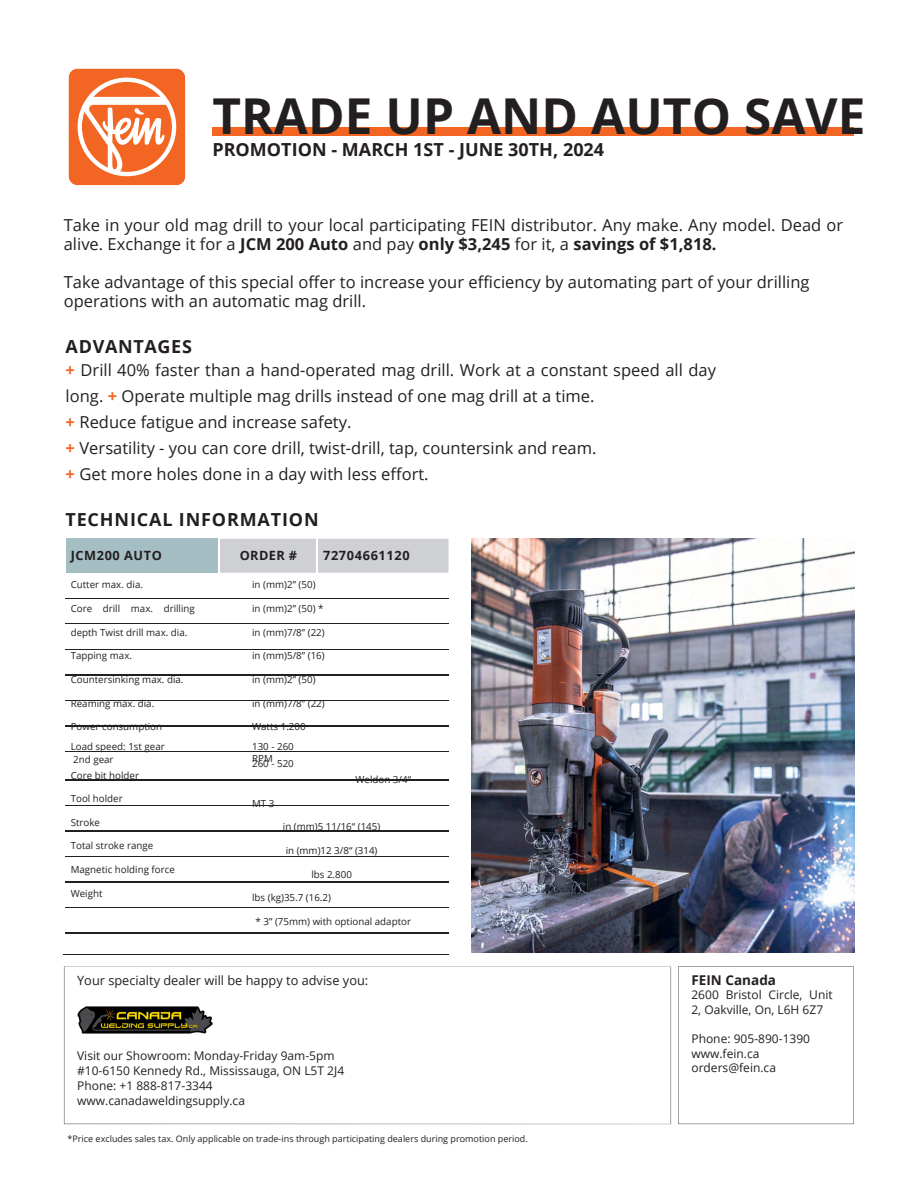
<style>
.page{position:relative;width:918px;height:1188px;background:#fff}
.page>*{position:absolute;margin:0;border:0;box-sizing:border-box;transform-origin:0 0}
.t1{font:700 49.5px "Open Sans";color:#231f20}
.t2{font:700 18px "Open Sans";color:#231f20}
.t3{font:700 18px "Open Sans";letter-spacing:.035em;color:#231f20}
.t4{font:16.5px/25.8px "Open Sans";color:#231f20}
.t5{font:700 13.5px "Open Sans";color:#231f20}
.t6{font:12.75px "Open Sans";color:#231f20}
.t7{font:700 12.75px "Open Sans";letter-spacing:.045em;color:#231f20}
.t8{font:12px/15px "Open Sans";color:#231f20}
.t9{font:9.75px "Open Sans";color:#231f20}
.t10{font:9px "Open Sans";color:#231f20}
.s1{font-weight:700}
.s2{font-weight:700;color:#f26522}
</style>
<div class="page">
<div style="left:64px;top:539px;width:155px;height:34px;background:#a4bec4"></div>
<div style="left:220px;top:539px;width:229px;height:34px;background:#ced0d4"></div>
<hr style="left:64px;top:539px;width:1px;height:34px;background:#fff">
<hr style="left:218px;top:539px;width:2px;height:34px;background:#fff">
<hr style="left:316px;top:539px;width:2px;height:34px;background:#fff">
<hr style="left:65px;top:598px;width:154px;height:1px;background:#231f20">
<hr style="left:219px;top:598px;width:98px;height:1px;background:#231f20">
<hr style="left:317px;top:598px;width:132px;height:1px;background:#231f20">
<hr style="left:65px;top:624px;width:154px;height:1px;background:#231f20">
<hr style="left:219px;top:624px;width:98px;height:1px;background:#231f20">
<hr style="left:317px;top:624px;width:132px;height:1px;background:#231f20">
<hr style="left:65px;top:649px;width:154px;height:1px;background:#231f20">
<hr style="left:219px;top:649px;width:98px;height:1px;background:#231f20">
<hr style="left:317px;top:649px;width:132px;height:1px;background:#231f20">
<hr style="left:65px;top:675px;width:154px;height:1px;background:#231f20">
<hr style="left:219px;top:675px;width:98px;height:1px;background:#231f20">
<hr style="left:317px;top:675px;width:132px;height:1px;background:#231f20">
<hr style="left:65px;top:700px;width:154px;height:1px;background:#231f20">
<hr style="left:219px;top:700px;width:98px;height:1px;background:#231f20">
<hr style="left:317px;top:700px;width:132px;height:1px;background:#231f20">
<hr style="left:65px;top:726px;width:154px;height:1px;background:#231f20">
<hr style="left:219px;top:726px;width:98px;height:1px;background:#231f20">
<hr style="left:317px;top:726px;width:132px;height:1px;background:#231f20">
<hr style="left:65px;top:751px;width:154px;height:1px;background:#231f20">
<hr style="left:219px;top:751px;width:98px;height:1px;background:#231f20">
<hr style="left:317px;top:751px;width:132px;height:1px;background:#231f20">
<hr style="left:65px;top:780px;width:154px;height:1px;background:#231f20">
<hr style="left:219px;top:780px;width:98px;height:1px;background:#231f20">
<hr style="left:317px;top:780px;width:132px;height:1px;background:#231f20">
<hr style="left:65px;top:805px;width:154px;height:1px;background:#231f20">
<hr style="left:219px;top:805px;width:98px;height:1px;background:#231f20">
<hr style="left:317px;top:805px;width:132px;height:1px;background:#231f20">
<hr style="left:65px;top:831px;width:154px;height:1px;background:#231f20">
<hr style="left:219px;top:831px;width:98px;height:1px;background:#231f20">
<hr style="left:317px;top:831px;width:132px;height:1px;background:#231f20">
<hr style="left:65px;top:856px;width:154px;height:1px;background:#231f20">
<hr style="left:219px;top:856px;width:98px;height:1px;background:#231f20">
<hr style="left:317px;top:856px;width:132px;height:1px;background:#231f20">
<hr style="left:65px;top:882px;width:154px;height:1px;background:#231f20">
<hr style="left:219px;top:882px;width:98px;height:1px;background:#231f20">
<hr style="left:317px;top:882px;width:132px;height:1px;background:#231f20">
<hr style="left:65px;top:907px;width:154px;height:1px;background:#231f20">
<hr style="left:219px;top:907px;width:98px;height:1px;background:#231f20">
<hr style="left:317px;top:907px;width:132px;height:1px;background:#231f20">
<hr style="left:65px;top:933px;width:154px;height:1px;background:#231f20">
<hr style="left:219px;top:933px;width:98px;height:1px;background:#231f20">
<hr style="left:317px;top:933px;width:132px;height:1px;background:#231f20">
<hr style="left:64px;top:954px;width:155px;height:1px;background:#231f20">
<hr style="left:219px;top:954px;width:98px;height:1px;background:#231f20">
<hr style="left:317px;top:954px;width:132px;height:1px;background:#231f20">
<img style="left:472px;top:539px;width:382px;height:414px">
<svg style="left:68px;top:68px;width:118px;height:118px"></svg>
<div style="left:212px;top:127px;width:642px;height:9px;background:#f26522"></div>
<svg style="left:678px;top:966px;width:176px;height:158px"></svg>
<svg style="left:64px;top:966px;width:607px;height:158px"></svg>
<img style="left:77px;top:1000px;width:135px;height:40px">
<h5 class="t1" style="left:212px;top:81px;width:655px">TRADE UP AND AUTO SAVE</h5>
<h5 class="t2" style="left:212px;top:137px;width:393px">PROMOTION - MARCH 1ST - JUNE 30TH, 2024</h5>
<h2 class="t4" style="left:64px;top:215px;width:781px;line-height:19.2px">Take in your old mag drill to your local participating FEIN distributor. Any make. Any model. Dead or alive. Exchange it for a <span class="s1">JCM 200 Auto</span> and pay <span class="s1">only $3,245</span> for it, a <span class="s1">savings of $1,818.</span></h2>
<h1 class="t4" style="left:64px;top:272px;width:747px;line-height:19.2px">Take advantage of this special offer to increase your efficiency by automating part of your drilling operations with an automatic mag drill.</h1>
<h2 class="t3" style="left:66px;top:334px;width:128px">ADVANTAGES</h2>
<h2 class="t4" style="left:66px;top:357px;width:652px"><span class="s2">+</span> Drill 40% faster than a hand-operated mag drill. Work at a constant speed all day long. <span class="s2">+</span> Operate multiple mag drills instead of one mag drill at a time.<br><span class="s2">+</span> Reduce fatigue and increase safety.<br><span class="s2">+</span> Versatility - you can core drill, twist-drill, tap, countersink and ream.<br><span class="s2">+</span> Get more holes done in a day with less effort.</h2>
<h1 class="t3" style="left:65px;top:507px;width:255px">TECHNICAL INFORMATION</h1>
<h3 class="t7" style="left:71px;top:546px;width:93px">JCM200 AUTO</h3>
<p class="t7" style="left:240px;top:546px;width:59px">ORDER #</p>
<p class="t7" style="left:323px;top:546px;width:88px">72704661120</p>
<p class="t9" style="left:71px;top:578px;width:74px">Cutter max. dia.</p>
<p class="t9" style="left:71px;top:602px;width:126px">Core drill max. drilling</p>
<p class="t9" style="left:71px;top:625px;width:118px">depth Twist drill max. dia.</p>
<p class="t9" style="left:71px;top:649px;width:63px">Tapping max.</p>
<p class="t9" style="left:71px;top:673px;width:114px">Countersinking max. dia.</p>
<p class="t9" style="left:71px;top:696px;width:85px">Reaming max. dia.</p>
<p class="t9" style="left:71px;top:720px;width:93px">Power consumption</p>
<p class="t9" style="left:71px;top:740px;width:96px">Load speed: 1st gear</p>
<p class="t9" style="left:73px;top:752px;width:42px">2nd gear</p>
<p class="t9" style="left:71px;top:768px;width:70px">Core bit holder</p>
<p class="t9" style="left:71px;top:792px;width:54px">Tool holder</p>
<h3 class="t9" style="left:71px;top:815px;width:31px">Stroke</h3>
<h4 class="t9" style="left:71px;top:839px;width:84px">Total stroke range</h4>
<p class="t9" style="left:71px;top:863px;width:106px">Magnetic holding force</p>
<p class="t9" style="left:71px;top:886px;width:33px">Weight</p>
<p class="t9" style="left:252px;top:578px;width:65px">in (mm)2” (50)</p>
<p class="t9" style="left:252px;top:602px;width:73px">in (mm)2” (50) *</p>
<p class="t9" style="left:252px;top:625px;width:74px">in (mm)7/8” (22)</p>
<p class="t9" style="left:252px;top:649px;width:74px">in (mm)5/8” (16)</p>
<p class="t9" style="left:252px;top:673px;width:65px">in (mm)2” (50)</p>
<p class="t9" style="left:252px;top:696px;width:74px">in (mm)7/8” (22)</p>
<p class="t9" style="left:252px;top:720px;width:55px">Watts 1.200</p>
<p class="t9" style="left:252px;top:740px;width:43px">130 - 260</p>
<p class="t9" style="left:252px;top:751px;width:22px">RPM</p>
<p class="t9" style="left:252px;top:757px;width:43px">260 - 520</p>
<p class="t9" style="left:252px;top:796px;width:24px">MT 3</p>
<p class="t9" style="left:356px;top:773px;width:57px">Weldon 3/4“</p>
<p class="t9" style="left:283px;top:820px;width:99px">in (mm)5 11/16“ (145)</p>
<p class="t9" style="left:286px;top:844px;width:93px">in (mm)12 3/8“ (314)</p>
<p class="t9" style="left:311px;top:867px;width:42px">lbs 2.800</p>
<p class="t9" style="left:252px;top:891px;width:80px">lbs (kg)35.7 (16.2)</p>
<p class="t9" style="left:256px;top:914px;width:157px">* 3” (75mm) with optional adaptor</p>
<p class="t6" style="left:77px;top:971px;width:293px">Your specialty dealer will be happy to advise you:</p>
<p class="t8" style="left:77px;top:1048px;width:269px">Visit our Showroom: Monday-Friday 9am-5pm #10-6150 Kennedy Rd., Mississauga, ON L5T 2J4<br>Phone: +1 888-817-3344 www.canadaweldingsupply.ca</p>
<p class="t10" style="left:68px;top:1132px;width:462px">*Price excludes sales tax. Only applicable on trade-ins through participating dealers during promotion period.</p>
<h6 class="t5" style="left:691px;top:970px;width:86px">FEIN Canada</h6>
<h4 class="t8" style="left:691px;top:987px;width:143px;line-height:14.5px">2600 Bristol Circle, Unit<br>2, Oakville, On, L6H 6Z7</h4>
<h6 class="t8" style="left:691px;top:1031px;width:120px">Phone: 905-890-1390 www.fein.ca orders@fein.ca</h6>
</div>
